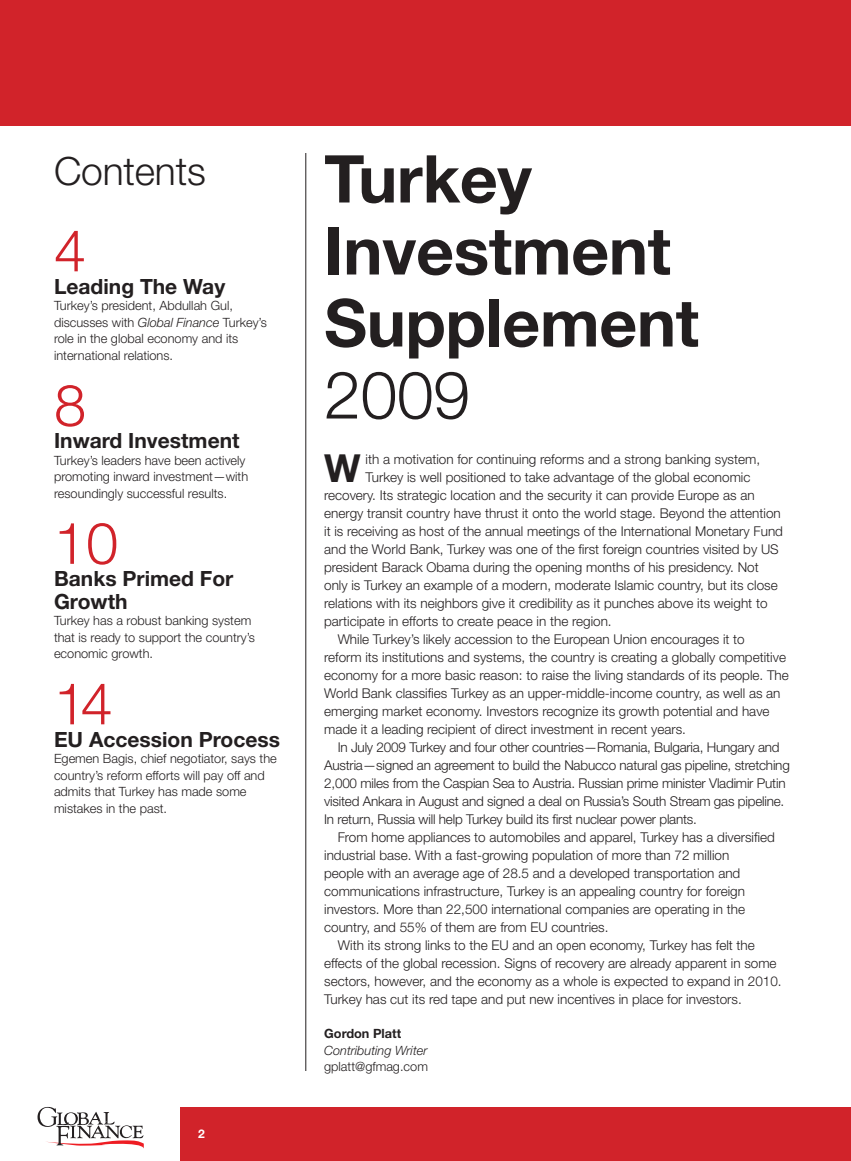
<style>
.page{position:relative;width:851px;height:1161px;background:#fff}
.page>*{position:absolute;margin:0;border:0;box-sizing:border-box;transform-origin:0 0}
.t1{font:700 66px/72px "Helvetica Neue LT Std";letter-spacing:-.005em;color:#231f20}
.t2{font:300 66px "Helvetica Neue LT Std";color:#231f20}
.t3{font:300 57.75px "Helvetica Neue LT Std";color:#d1232a}
.t4{font:300 39px "Helvetica Neue LT Std";letter-spacing:-.005em;color:#231f20}
.t5{font:700 38.7px "Helvetica Neue LT Std";color:#231f20}
.t6{font:700 21px/22.5px "Helvetica Neue LT Std";color:#231f20}
.t7{font:300 13.5px "Helvetica Neue LT Std";color:#231f20}
.t8{font:300 12.75px/16.5px "Helvetica Neue LT Std";color:#231f20}
.t9{font:italic 300 12.75px "Helvetica Neue LT Std";color:#231f20}
.t10{font:700 12.75px "Helvetica Neue LT Std";color:#231f20}
.t11{font:700 12px "Helvetica Neue LT Std";color:#fff}
.s1{font-style:italic}
</style>
<div class="page">
<div style="left:180px;top:1107px;width:670px;height:54px;background:#d1232a"></div>
<svg style="left:38px;top:1107px;width:106px;height:42px"></svg>
<div style="left:0;top:0;width:850px;height:126px;background:#d1232a"></div>
<hr style="left:305px;top:153px;width:1px;height:918px;background:#231f20">
<h3 class="t4" style="left:54px;top:147px;width:153px">Contents</h3>
<h2 class="t3" style="left:54px;top:215px;width:34px">4</h2>
<h3 class="t6" style="left:54px;top:275px;width:173px">Leading The Way</h3>
<p class="t8" style="left:54px;top:297px;width:214px">Turkey’s president, Abdullah Gul, discusses with <span class="s1">Global Finance</span> Turkey’s role in the global economy and its international relations.</p>
<h2 class="t3" style="left:54px;top:370px;width:34px">8</h2>
<h3 class="t6" style="left:54px;top:429px;width:187px">Inward Investment</h3>
<p class="t8" style="left:54px;top:452px;width:196px">Turkey’s leaders have been actively promoting inward investment—with resoundingly successful results.</p>
<h2 class="t3" style="left:54px;top:508px;width:66px">10</h2>
<h3 class="t6" style="left:54px;top:567px;width:181px">Banks Primed For<br>Growth</h3>
<p class="t8" style="left:54px;top:612px;width:202px">Turkey has a robust banking system that is ready to support the country’s economic growth.</p>
<h2 class="t3" style="left:54px;top:668px;width:60px">14</h2>
<h3 class="t6" style="left:54px;top:728px;width:227px">EU Accession Process</h3>
<p class="t8" style="left:54px;top:750px;width:224px">Egemen Bagis, chief negotiator, says the country’s reform efforts will pay off and admits that Turkey has made some mistakes in the past.</p>
<p class="t11" style="left:198px;top:1126px;width:8px">2</p>
<h1 class="t1" style="left:324px;top:142px;width:376px">Turkey<br>Investment<br>Supplement</h1>
<h1 class="t2" style="left:324px;top:355px;width:147px">2009</h1>
<h3 class="t5" style="left:324px;top:444px;width:38px">W</h3>
<p class="t7" style="left:365px;top:450px;width:396px">ith a motivation for continuing reforms and a strong banking system,</p>
<p class="t7" style="left:365px;top:468px;width:386px">Turkey is well positioned to take advantage of the global economic</p>
<p class="t7" style="left:324px;top:486px;width:432px">recovery. Its strategic location and the security it can provide Europe as an</p>
<p class="t7" style="left:324px;top:504px;width:458px">energy transit country have thrust it onto the world stage. Beyond the attention</p>
<p class="t7" style="left:324px;top:522px;width:460px">it is receiving as host of the annual meetings of the International Monetary Fund</p>
<p class="t7" style="left:324px;top:540px;width:456px">and the World Bank, Turkey was one of the first foreign countries visited by US</p>
<p class="t7" style="left:324px;top:558px;width:436px">president Barack Obama during the opening months of his presidency. Not</p>
<p class="t7" style="left:324px;top:576px;width:455px">only is Turkey an example of a modern, moderate Islamic country, but its close</p>
<p class="t7" style="left:324px;top:594px;width:445px">relations with its neighbors give it credibility as it punches above its weight to</p>
<p class="t7" style="left:324px;top:612px;width:289px">participate in efforts to create peace in the region.</p>
<p class="t7" style="left:338px;top:630px;width:408px">While Turkey’s likely accession to the European Union encourages it to</p>
<p class="t7" style="left:324px;top:648px;width:463px">reform its institutions and systems, the country is creating a globally competitive</p>
<p class="t7" style="left:324px;top:666px;width:466px">economy for a more basic reason: to raise the living standards of its people. The</p>
<p class="t7" style="left:324px;top:684px;width:458px">World Bank classifies Turkey as an upper-middle-income country, as well as an</p>
<p class="t7" style="left:324px;top:702px;width:447px">emerging market economy. Investors recognize its growth potential and have</p>
<p class="t7" style="left:324px;top:720px;width:363px">made it a leading recipient of direct investment in recent years.</p>
<p class="t7" style="left:338px;top:738px;width:443px">In July 2009 Turkey and four other countries—Romania, Bulgaria, Hungary and</p>
<p class="t7" style="left:324px;top:756px;width:467px">Austria—signed an agreement to build the Nabucco natural gas pipeline, stretching</p>
<p class="t7" style="left:324px;top:774px;width:463px">2,000 miles from the Caspian Sea to Austria. Russian prime minister Vladimir Putin</p>
<p class="t7" style="left:324px;top:792px;width:461px">visited Ankara in August and signed a deal on Russia’s South Stream gas pipeline.</p>
<p class="t7" style="left:324px;top:810px;width:374px">In return, Russia will help Turkey build its first nuclear power plants.</p>
<p class="t7" style="left:338px;top:828px;width:438px">From home appliances to automobiles and apparel, Turkey has a diversified</p>
<p class="t7" style="left:324px;top:846px;width:406px">industrial base. With a fast-growing population of more than 72 million</p>
<p class="t7" style="left:324px;top:864px;width:417px">people with an average age of 28.5 and a developed transportation and</p>
<p class="t7" style="left:324px;top:882px;width:422px">communications infrastructure, Turkey is an appealing country for foreign</p>
<p class="t7" style="left:324px;top:900px;width:422px">investors. More than 22,500 international companies are operating in the</p>
<p class="t7" style="left:324px;top:918px;width:286px">country, and 55% of them are from EU countries.</p>
<p class="t7" style="left:338px;top:936px;width:418px">With its strong links to the EU and an open economy, Turkey has felt the</p>
<p class="t7" style="left:324px;top:954px;width:454px">effects of the global recession. Signs of recovery are already apparent in some</p>
<p class="t7" style="left:324px;top:972px;width:459px">sectors, however, and the economy as a whole is expected to expand in 2010.</p>
<p class="t7" style="left:324px;top:990px;width:419px">Turkey has cut its red tape and put new incentives in place for investors.</p>
<p class="t10" style="left:324px;top:1026px;width:78px">Gordon Platt</p>
<p class="t9" style="left:324px;top:1042px;width:105px">Contributing Writer</p>
<p class="t8" style="left:324px;top:1058px;width:105px">gplatt@gfmag.com</p>
</div>
